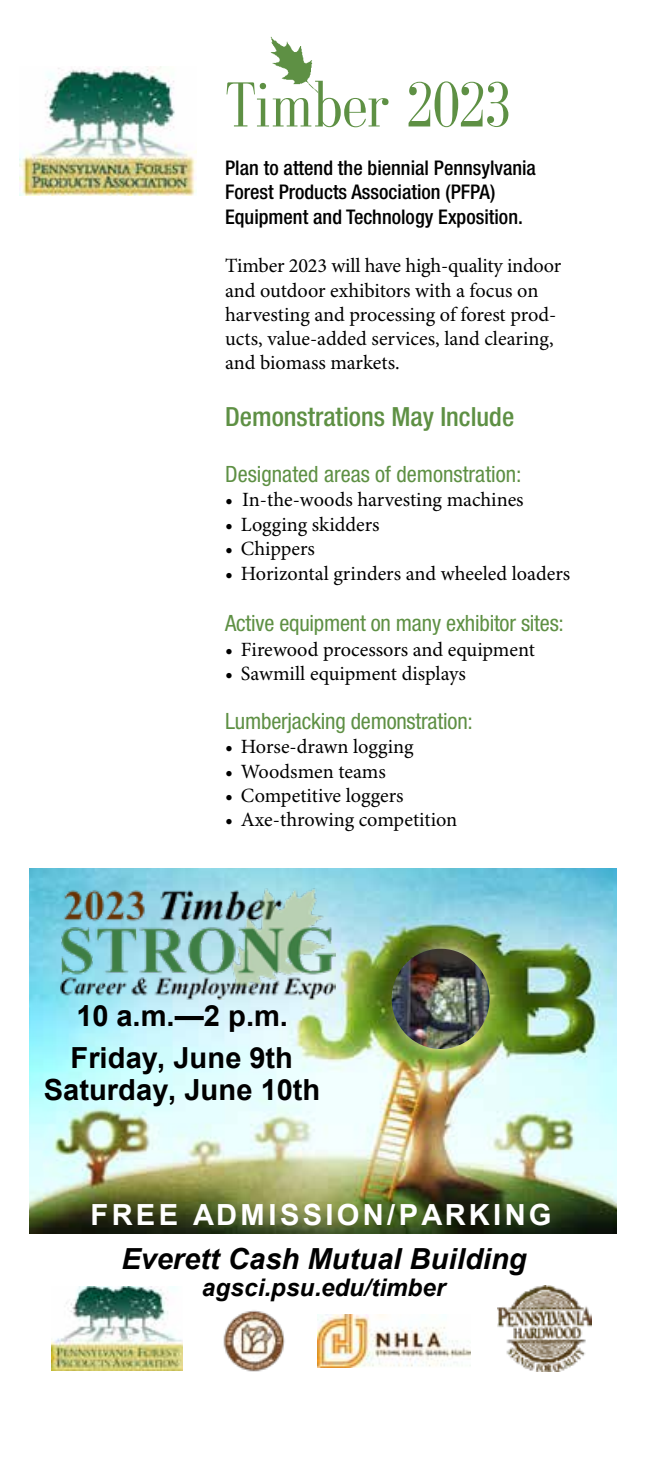
<style>
.page{position:relative;width:648px;height:1458px;background:#fff}
.page>*{position:absolute;margin:0;border:0;box-sizing:border-box;transform-origin:0 0}
.t1{font:63px "Galton";letter-spacing:-.005em;color:#5e9044}
.t2{font:700 29.03px/42.3px "Arial";color:#000}
.t3{font:italic 700 29.03px "Arial";color:#000}
.t4{font:700 29.03px "Arial";letter-spacing:.115em;color:#fff}
.t5{font:500 condensed 26.55px "Helvetica Neue LT Std";color:#5e9044}
.t6{font:italic 700 24.3px "Arial";letter-spacing:.005em;color:#000}
.t7{font:condensed 22.5px "Helvetica Neue LT Std";letter-spacing:-.01em;color:#5e9044}
.t8{font:20.25px/24.3px "Minion Pro";letter-spacing:-.005em;color:#000}
.t9{font:500 condensed 20.25px/24.3px "Helvetica Neue LT Std";color:#000}
</style>
<div class="page">
<img style="left:270px;top:36px;width:49px;height:58px">
<img style="left:19px;top:66px;width:177px;height:129px">
<img style="left:29px;top:868px;width:588px;height:366px">
<img style="left:61px;top:887px;width:274px;height:112px">
<img style="left:392px;top:949px;width:98px;height:100px">
<img style="left:223px;top:1310px;width:62px;height:62px">
<img style="left:52px;top:1286px;width:130px;height:84px">
<img style="left:498px;top:1286px;width:93px;height:86px">
<img style="left:318px;top:1315px;width:152px;height:53px">
<h1 class="t1" style="left:225px;top:73px;width:288px">Timber 2023</h1>
<p class="t9" style="left:225px;top:155px;width:312px">Plan to attend the biennial Pennsylvania<br>Forest Products Association (PFPA)<br>Equipment and Technology Exposition.</p>
<p class="t8" style="left:225px;top:254px;width:338px">Timber 2023 will have high-quality indoor and outdoor exhibitors with a focus on harvesting and processing of forest prod&shy;ucts, value-added services, land clearing, and biomass markets.</p>
<h3 class="t5" style="left:225px;top:400px;width:291px">Demonstrations May Include</h3>
<p class="t7" style="left:225px;top:461px;width:298px">Designated areas of demonstration:</p>
<p class="t8" style="left:225px;top:488px;width:300px">• In-the-woods harvesting machines</p>
<p class="t8" style="left:225px;top:513px;width:156px">• Logging skidders</p>
<p class="t8" style="left:225px;top:537px;width:91px">• Chippers</p>
<p class="t8" style="left:225px;top:562px;width:347px">• Horizontal grinders and wheeled loaders</p>
<p class="t7" style="left:225px;top:610px;width:340px">Active equipment on many exhibitor sites:</p>
<p class="t8" style="left:225px;top:638px;width:311px">• Firewood processors and equipment</p>
<p class="t8" style="left:225px;top:662px;width:242px">• Sawmill equipment displays</p>
<p class="t7" style="left:225px;top:708px;width:249px">Lumberjacking demonstration:</p>
<p class="t8" style="left:225px;top:736px;width:190px">• Horse-drawn logging</p>
<p class="t8" style="left:225px;top:760px;width:162px">• Woodsmen teams</p>
<p class="t8" style="left:225px;top:784px;width:180px">• Competitive loggers</p>
<p class="t8" style="left:225px;top:808px;width:234px">• Axe-throwing competition</p>
<h2 class="t2" style="left:71px;top:995px;width:224px">10 a.m.—2 p.m.<br>Friday, June 9th</h2>
<h2 class="t2" style="left:44px;top:1068px;width:278px">Saturday, June 10th</h2>
<h2 class="t4" style="left:90px;top:1194px;width:463px">FREE ADMISSION/PARKING</h2>
<h2 class="t3" style="left:121px;top:1240px;width:407px">Everett Cash Mutual Building</h2>
<p class="t6" style="left:202px;top:1272px;width:245px">agsci.psu.edu/timber</p>
</div>
